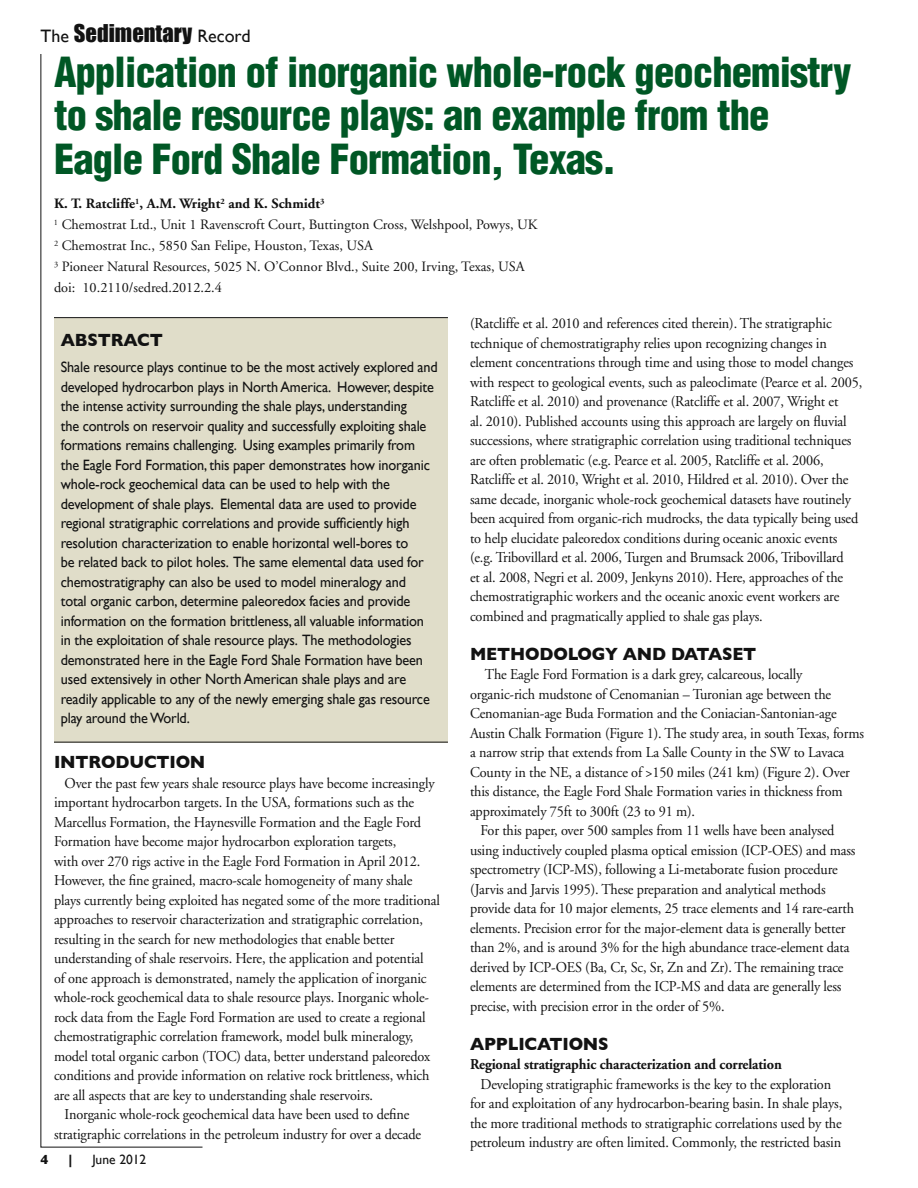
<style>
.page{position:relative;width:918px;height:1188px;background:#fff}
.page>*{position:absolute;margin:0;border:0;box-sizing:border-box;transform-origin:0 0}
.t1{font:900 condensed 40.5px/43.5px "Helvetica";letter-spacing:-.02em;color:#005725}
.t2{font:22.5px "Impact";color:#121212}
.t3{font:700 18px "Gill Sans";letter-spacing:-.01em;color:#121212;scale:.95 1}
.t4{font:15px/19.5px "Adobe Garamond";letter-spacing:-.01em;color:#121212;scale:.95 1}
.t5{font:15px/19.5px "Gill Sans";letter-spacing:-.01em;color:#121212;scale:.95 1}
.t6{font:700 15px "Adobe Garamond";letter-spacing:-.01em;color:#121212;scale:.95 1}
.t7{font:14.25px/21px "Adobe Garamond";color:#121212}
.t8{font:13.5px "Gill Sans";color:#121212}
.t9{font:700 13.5px "Gill Sans";color:#121212}
.s1{font-family:"Gill Sans";font-size:18px}
.s2{font-weight:700}
</style>
<div class="page">
<svg style="left:40px;top:54px;width:163px;height:1094px"></svg>
<div style="left:54px;top:318px;width:394px;height:424px;background:#e0ddc9"></div>
<hr style="left:54px;top:317px;width:394px;height:1px;background:#121212">
<hr style="left:54px;top:742px;width:394px;height:1px;background:#121212">
<h2 class="t2" style="left:40px;top:16px;width:212px"><span class="s1">The</span> Sedimentary <span class="s1">Record</span></h2>
<h1 class="t1" style="left:54px;top:50px;width:799px">Application of inorganic whole-rock geochemistry to shale resource plays: an example from the<br>Eagle Ford Shale Formation, Texas.</h1>
<p class="t7" style="left:54px;top:194px;width:485px"><span class="s2">K. T. Ratcliffe</span><sup>1</sup><span class="s2">, A.M. Wright</span><sup>2</sup> <span class="s2">and K. Schmidt</span><sup>3<br></sup><sup>1</sup> Chemostrat Ltd., Unit 1 Ravenscroft Court, Buttington Cross, Welshpool, Powys, UK <sup>2</sup> Chemostrat Inc., 5850 San Felipe, Houston, Texas, USA<br><sup>3</sup> Pioneer Natural Resources, 5025 N. O’Connor Blvd., Suite 200, Irving, Texas, USA doi: 10.2110/sedred.2012.2.4</p>
<p class="t3" style="left:61px;top:330px;width:109px">ABSTRACT</p>
<p class="t5" style="left:61px;top:357px;width:398px">Shale resource plays continue to be the most actively explored and developed hydrocarbon plays in North America. However, despite the intense activity surrounding the shale plays, understanding<br>the controls on reservoir quality and successfully exploiting shale formations remains challenging. Using examples primarily from<br>the Eagle Ford Formation, this paper demonstrates how inorganic whole-rock geochemical data can be used to help with the development of shale plays. Elemental data are used to provide regional stratigraphic correlations and provide sufficiently high resolution characterization to enable horizontal well-bores to<br>be related back to pilot holes. The same elemental data used for chemostratigraphy can also be used to model mineralogy and<br>total organic carbon, determine paleoredox facies and provide information on the formation brittleness, all valuable information<br>in the exploitation of shale resource plays. The methodologies demonstrated here in the Eagle Ford Shale Formation have been used extensively in other North American shale plays and are readily applicable to any of the newly emerging shale gas resource play around the World.</p>
<p class="t3" style="left:54px;top:752px;width:161px">INTRODUCTION</p>
<p class="t4" style="left:65px;top:774px;width:391px">Over the past few years shale resource plays have become increasingly</p>
<p class="t4" style="left:54px;top:793px;width:381px">important hydrocarbon targets. In the USA, formations such as the</p>
<p class="t4" style="left:54px;top:813px;width:388px">Marcellus Formation, the Haynesville Formation and the Eagle Ford</p>
<p class="t4" style="left:54px;top:832px;width:362px">Formation have become major hydrocarbon exploration targets,</p>
<p class="t4" style="left:54px;top:852px;width:387px">with over 270 rigs active in the Eagle Ford Formation in April 2012.</p>
<p class="t4" style="left:54px;top:871px;width:379px">However, the fine grained, macro-scale homogeneity of many shale</p>
<p class="t4" style="left:54px;top:891px;width:408px">plays currently being exploited has negated some of the more traditional</p>
<p class="t4" style="left:54px;top:910px;width:390px">approaches to reservoir characterization and stratigraphic correlation,</p>
<p class="t4" style="left:54px;top:930px;width:360px">resulting in the search for new methodologies that enable better</p>
<p class="t4" style="left:54px;top:949px;width:391px">understanding of shale reservoirs. Here, the application and potential</p>
<p class="t4" style="left:54px;top:969px;width:394px">of one approach is demonstrated, namely the application of inorganic</p>
<p class="t4" style="left:54px;top:988px;width:396px">whole-rock geochemical data to shale resource plays. Inorganic whole-</p>
<p class="t4" style="left:54px;top:1008px;width:393px">rock data from the Eagle Ford Formation are used to create a regional</p>
<p class="t4" style="left:54px;top:1027px;width:380px">chemostratigraphic correlation framework, model bulk mineralogy,</p>
<p class="t4" style="left:54px;top:1047px;width:398px">model total organic carbon (TOC) data, better understand paleoredox</p>
<p class="t4" style="left:54px;top:1066px;width:397px">conditions and provide information on relative rock brittleness, which</p>
<p class="t4" style="left:54px;top:1086px;width:337px">are all aspects that are key to understanding shale reservoirs.</p>
<p class="t4" style="left:65px;top:1105px;width:365px">Inorganic whole-rock geochemical data have been used to define</p>
<p class="t4" style="left:54px;top:1125px;width:388px">stratigraphic correlations in the petroleum industry for over a decade</p>
<p class="t9" style="left:40px;top:1151px;width:10px">4</p>
<p class="t9" style="left:69px;top:1151px;width:5px">|</p>
<p class="t8" style="left:93px;top:1151px;width:55px">June 2012</p>
<p class="t4" style="left:470px;top:314px;width:414px">(Ratcliffe et al. 2010 and references cited therein). The stratigraphic technique of chemostratigraphy relies upon recognizing changes in element concentrations through time and using those to model changes with respect to geological events, such as paleoclimate (Pearce et al. 2005, Ratcliffe et al. 2010) and provenance (Ratcliffe et al. 2007, Wright et<br>al. 2010). Published accounts using this approach are largely on fluvial successions, where stratigraphic correlation using traditional techniques are often problematic (e.g. Pearce et al. 2005, Ratcliffe et al. 2006, Ratcliffe et al. 2010, Wright et al. 2010, Hildred et al. 2010). Over the same decade, inorganic whole-rock geochemical datasets have routinely been acquired from organic-rich mudrocks, the data typically being used to help elucidate paleoredox conditions during oceanic anoxic events (e.g. Tribovillard et al. 2006, Turgen and Brumsack 2006, Tribovillard<br>et al. 2008, Negri et al. 2009, Jenkyns 2010). Here, approaches of the chemostratigraphic workers and the oceanic anoxic event workers are combined and pragmatically applied to shale gas plays.</p>
<p class="t3" style="left:470px;top:643px;width:74px">METHODO</p>
<p class="t3" style="left:568px;top:643px;width:74px">LOGY AND</p>
<p class="t3" style="left:671px;top:643px;width:14px">DATAS</p>
<p class="t3" style="left:732px;top:643px;width:26px">ET</p>
<p class="t4" style="left:485px;top:665px;width:336px">The Eagle Ford Formation is a dark grey, calcareous, locally</p>
<p class="t4" style="left:470px;top:685px;width:382px">organic-rich mudstone of Cenomanian – Turonian age between the</p>
<p class="t4" style="left:470px;top:704px;width:387px">Cenomanian-age Buda Formation and the Coniacian-Santonian-age</p>
<p class="t4" style="left:470px;top:724px;width:416px">Austin Chalk Formation (Figure 1). The study area, in south Texas, forms</p>
<p class="t4" style="left:470px;top:743px;width:395px">a narrow strip that extends from La Salle County in the SW to Lavaca</p>
<p class="t4" style="left:470px;top:763px;width:401px">County in the NE, a distance of &gt;150 miles (241 km) (Figure 2). Over</p>
<p class="t4" style="left:470px;top:782px;width:394px">this distance, the Eagle Ford Shale Formation varies in thickness from</p>
<p class="t4" style="left:470px;top:802px;width:238px">approximately 75ft to 300ft (23 to 91 m).</p>
<p class="t4" style="left:481px;top:821px;width:374px">For this paper, over 500 samples from 11 wells have been analysed</p>
<p class="t4" style="left:470px;top:841px;width:407px">using inductively coupled plasma optical emission (ICP-OES) and mass</p>
<p class="t4" style="left:470px;top:860px;width:389px">spectrometry (ICP-MS), following a Li-metaborate fusion procedure</p>
<p class="t4" style="left:470px;top:880px;width:376px">(Jarvis and Jarvis 1995). These preparation and analytical methods</p>
<p class="t4" style="left:470px;top:899px;width:406px">provide data for 10 major elements, 25 trace elements and 14 rare-earth</p>
<p class="t4" style="left:470px;top:919px;width:397px">elements. Precision error for the major-element data is generally better</p>
<p class="t4" style="left:470px;top:938px;width:401px">than 2%, and is around 3% for the high abundance trace-element data</p>
<p class="t4" style="left:470px;top:958px;width:395px">derived by ICP-OES (Ba, Cr, Sc, Sr, Zn and Zr). The remaining trace</p>
<p class="t4" style="left:470px;top:977px;width:393px">elements are determined from the ICP-MS and data are generally less</p>
<p class="t4" style="left:470px;top:997px;width:269px">precise, with precision error in the order of 5%.</p>
<p class="t3" style="left:470px;top:1033px;width:147px">APPLICATIONS</p>
<p class="t6" style="left:470px;top:1056px;width:330px">Regional stratigraphic characterization and correlation</p>
<p class="t4" style="left:470px;top:1075px;width:393px;text-align:center">Developing stratigraphic frameworks is the key to the exploration<br>for and exploitation of any hydrocarbon-bearing basin. In shale plays, the more traditional methods to stratigraphic correlations used by the petroleum industry are often limited. Commonly, the restricted basin</p>
</div>
